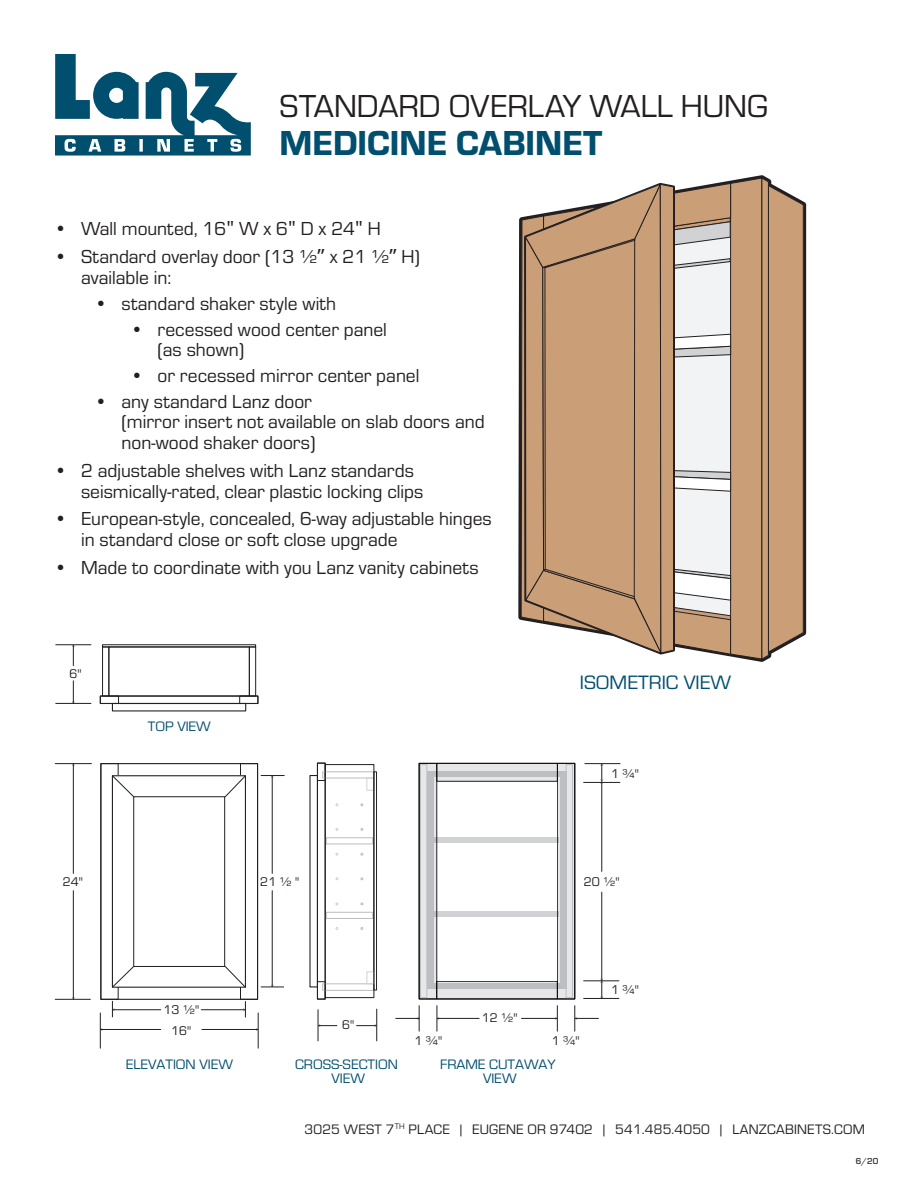
<style>
.page{position:relative;width:918px;height:1188px;background:#fff}
.page>*{position:absolute;margin:0;border:0;box-sizing:border-box;transform-origin:0 0}
.t1{font:36px "Eurostile Hea";color:#014f6e}
.t2{font:33px "Eurostile";color:#231f20}
.t3{font:20.1px "Eurostile";color:#014f6e}
.t4{font:19.5px/21px "Eurostile";color:#231f20}
.t5{font:14.25px "Eurostile";letter-spacing:.01em;color:#231f20}
.t6{font:14.25px/13px "Eurostile";color:#014f6e;text-align:center}
.t7{font:13.05px "Eurostile";color:#231f20}
.t8{font:500 9px "Eurostile";color:#231f20}
.s1{font-family:"Droid Sans"}
</style>
<div class="page">
<svg style="left:55px;top:54px;width:196px;height:102px"></svg>
<svg style="left:518px;top:175px;width:288px;height:487px"></svg>
<svg style="left:520px;top:177px;width:284px;height:483px"></svg>
<div style="left:102px;top:644px;width:154px;height:3px;border:1px solid #231f20"></div>
<div style="left:100px;top:695px;width:158px;height:9px;border:1px solid #231f20"></div>
<div style="left:239px;top:696px;width:19px;height:8px;border:1px solid #231f20"></div>
<div style="left:100px;top:696px;width:19px;height:8px;border:1px solid #231f20"></div>
<div style="left:112px;top:703px;width:134px;height:8px;border:1px solid #231f20"></div>
<div style="left:240px;top:763px;width:18px;height:237px;border:1px solid #231f20"></div>
<div style="left:112px;top:776px;width:133px;height:211px;background:#fff"></div>
<div style="left:112px;top:775px;width:134px;height:213px;border:1px solid #231f20"></div>
<div style="left:133px;top:796px;width:92px;height:171px;border:1px solid #231f20"></div>
<svg style="left:112px;top:775px;width:22px;height:23px"></svg>
<svg style="left:225px;top:775px;width:21px;height:23px"></svg>
<svg style="left:224px;top:966px;width:22px;height:22px"></svg>
<svg style="left:112px;top:966px;width:22px;height:22px"></svg>
<svg style="left:72px;top:646px;width:3px;height:20px"></svg>
<hr style="left:56px;top:645px;width:35px;height:1px;background:#231f20">
<hr style="left:56px;top:703px;width:35px;height:1px;background:#231f20">
<svg style="left:72px;top:681px;width:3px;height:22px"></svg>
<div style="left:317px;top:763px;width:9px;height:237px;border:1px solid #231f20"></div>
<div style="left:317px;top:763px;width:8px;height:18px;border:1px solid #231f20"></div>
<div style="left:317px;top:981px;width:8px;height:18px;border:1px solid #231f20"></div>
<div style="left:322px;top:772px;width:52px;height:6px;border:1px solid #bcbdc0"></div>
<div style="left:326px;top:837px;width:47px;height:7px;border:1px solid #bcbdc0"></div>
<div style="left:326px;top:912px;width:47px;height:7px;border:1px solid #bcbdc0"></div>
<div style="left:322px;top:984px;width:52px;height:7px;border:1px solid #bcbdc0"></div>
<div style="left:367px;top:778px;width:7px;height:13px;border:1px solid #d1d2d4"></div>
<div style="left:374px;top:772px;width:3px;height:218px;border:1px solid #231f20"></div>
<div style="left:367px;top:972px;width:7px;height:12px;border:1px solid #d1d2d4"></div>
<svg style="left:357px;top:1024px;width:19px;height:3px"></svg>
<hr style="left:376px;top:1009px;width:1px;height:32px;background:#231f20">
<hr style="left:318px;top:1010px;width:1px;height:31px;background:#231f20">
<svg style="left:318px;top:1024px;width:19px;height:3px"></svg>
<hr style="left:100px;top:1013px;width:1px;height:35px;background:#231f20">
<hr style="left:101px;top:1029px;width:60px;height:1px;background:#231f20">
<hr style="left:113px;top:1009px;width:48px;height:1px;background:#231f20">
<svg style="left:112px;top:1001px;width:3px;height:16px"></svg>
<hr style="left:73px;top:764px;width:1px;height:109px;background:#231f20">
<hr style="left:55px;top:763px;width:36px;height:1px;background:#231f20">
<hr style="left:55px;top:999px;width:35px;height:1px;background:#231f20">
<hr style="left:73px;top:891px;width:1px;height:108px;background:#231f20">
<hr style="left:272px;top:776px;width:1px;height:97px;background:#231f20">
<svg style="left:261px;top:775px;width:23px;height:3px"></svg>
<hr style="left:272px;top:891px;width:1px;height:96px;background:#231f20">
<svg style="left:261px;top:985px;width:23px;height:3px"></svg>
<hr style="left:602px;top:782px;width:1px;height:89px;background:#231f20">
<hr style="left:584px;top:782px;width:36px;height:1px;background:#231f20">
<hr style="left:584px;top:981px;width:35px;height:1px;background:#231f20">
<hr style="left:584px;top:998px;width:35px;height:1px;background:#231f20">
<hr style="left:602px;top:892px;width:1px;height:88px;background:#231f20">
<hr style="left:258px;top:1013px;width:1px;height:35px;background:#231f20">
<hr style="left:202px;top:1029px;width:56px;height:1px;background:#231f20">
<hr style="left:201px;top:1009px;width:44px;height:1px;background:#231f20">
<svg style="left:243px;top:1001px;width:3px;height:16px"></svg>
<hr style="left:437px;top:1018px;width:42px;height:1px;background:#231f20">
<svg style="left:437px;top:1006px;width:2px;height:25px"></svg>
<div style="left:435px;top:837px;width:124px;height:6px;background:#d1d2d4"></div>
<div style="left:435px;top:911px;width:124px;height:6px;background:#d1d2d4"></div>
<hr style="left:522px;top:1018px;width:35px;height:1px;background:#231f20">
<svg style="left:555px;top:1006px;width:3px;height:25px"></svg>
<svg style="left:396px;top:1006px;width:24px;height:25px"></svg>
<svg style="left:575px;top:1006px;width:24px;height:25px"></svg>
<svg style="left:600px;top:979px;width:3px;height:19px"></svg>
<hr style="left:585px;top:763px;width:35px;height:1px;background:#231f20">
<svg style="left:600px;top:764px;width:3px;height:20px"></svg>
<svg style="left:422px;top:765px;width:13px;height:232px;background:#cccdd0"></svg>
<div style="left:419px;top:763px;width:18px;height:236px;border:1px solid #231f20"></div>
<svg style="left:438px;top:983px;width:118px;height:14px;background:#d4d5d7"></svg>
<div style="left:436px;top:981px;width:122px;height:18px;border:1px solid #231f20"></div>
<svg style="left:439px;top:765px;width:117px;height:15px;background:#d5d6d9"></svg>
<div style="left:437px;top:763px;width:121px;height:19px;border:1px solid #231f20"></div>
<div style="left:249px;top:647px;width:7px;height:49px;border:1px solid #231f20"></div>
<div style="left:102px;top:647px;width:7px;height:49px;border:1px solid #231f20"></div>
<div style="left:325px;top:764px;width:49px;height:234px;border:1px solid #231f20"></div>
<div style="left:420px;top:764px;width:7px;height:234px;border:1px solid #bcbdc0"></div>
<svg style="left:559px;top:765px;width:12px;height:232px;background:#cdcfd1"></svg>
<div style="left:557px;top:763px;width:18px;height:236px;border:1px solid #231f20"></div>
<div style="left:566px;top:764px;width:7px;height:234px;border:1px solid #bcbdc0"></div>
<h2 class="t2" style="left:280px;top:84px;width:490px">STANDARD OVERLAY WALL HUNG</h2>
<h1 class="t1" style="left:280px;top:117px;width:324px">MEDICINE CABINET</h1>
<p class="t4" style="left:54px;top:217px;width:328px">• Wall mounted, 16<span class="s1">"</span> W x 6<span class="s1">"</span> D x 24<span class="s1">"</span> H</p>
<p class="t4" style="left:81px;top:245px;width:340px;text-indent:-27px">• Standard overlay door (13 ½<span class="s1">”</span> x 21 ½<span class="s1">”</span> H) available in:</p>
<p class="t4" style="left:95px;top:292px;width:243px">• standard shaker style with</p>
<p class="t4" style="left:158px;top:319px;width:231px;line-height:19.5px;text-indent:-27px">• recessed wood center panel (as shown)</p>
<p class="t4" style="left:131px;top:364px;width:290px">• or recessed mirror center panel</p>
<p class="t4" style="left:122px;top:391px;width:365px;line-height:20.2px;text-indent:-27px">• any standard Lanz door<br>(mirror insert not available on slab doors and non-wood shaker doors)</p>
<p class="t4" style="left:81px;top:459px;width:344px;text-indent:-27px">• 2 adjustable shelves with Lanz standards seismically-rated, clear plastic locking clips</p>
<p class="t4" style="left:81px;top:508px;width:412px;text-indent:-27px">• European-style, concealed, 6-way adjustable hinges in standard close or soft close upgrade</p>
<p class="t4" style="left:54px;top:556px;width:426px">• Made to coordinate with you Lanz vanity cabinets</p>
<p class="t7" style="left:69px;top:665px;width:14px">6"</p>
<p class="t6" style="left:148px;top:719px;width:65px">TOP VIEW</p>
<p class="t3" style="left:580px;top:668px;width:153px">ISOMETRIC VIEW</p>
<p class="t7" style="left:611px;top:764px;width:29px">1 ¾"</p>
<p class="t7" style="left:63px;top:873px;width:22px">24"</p>
<p class="t7" style="left:260px;top:873px;width:41px">21 ½ "</p>
<p class="t7" style="left:584px;top:873px;width:37px">20 ½"</p>
<p class="t7" style="left:163px;top:1001px;width:37px">13 ½"</p>
<p class="t7" style="left:171px;top:1022px;width:22px">16"</p>
<p class="t7" style="left:342px;top:1015px;width:14px">6"</p>
<p class="t7" style="left:482px;top:1009px;width:37px">12 ½"</p>
<p class="t7" style="left:414px;top:1032px;width:29px">1 ¾"</p>
<p class="t7" style="left:552px;top:1032px;width:29px">1 ¾"</p>
<p class="t6" style="left:126px;top:1057px;width:109px">ELEVATION VIEW</p>
<p class="t6" style="left:440px;top:1057px;width:117px">FRAME CUTAWAY<br>VIEW</p>
<p class="t6" style="left:295px;top:1057px;width:104px">CROSS-SECTION<br>VIEW</p>
<p class="t7" style="left:611px;top:981px;width:29px">1 ¾"</p>
<p class="t5" style="left:305px;top:1120px;width:562px">3025 WEST 7<sup>TH</sup> PLACE | EUGENE OR 97402 | 541.485.4050 | LANZCABINETS.COM</p>
<p class="t8" style="left:856px;top:1155px;width:24px">6/20</p>
</div>
